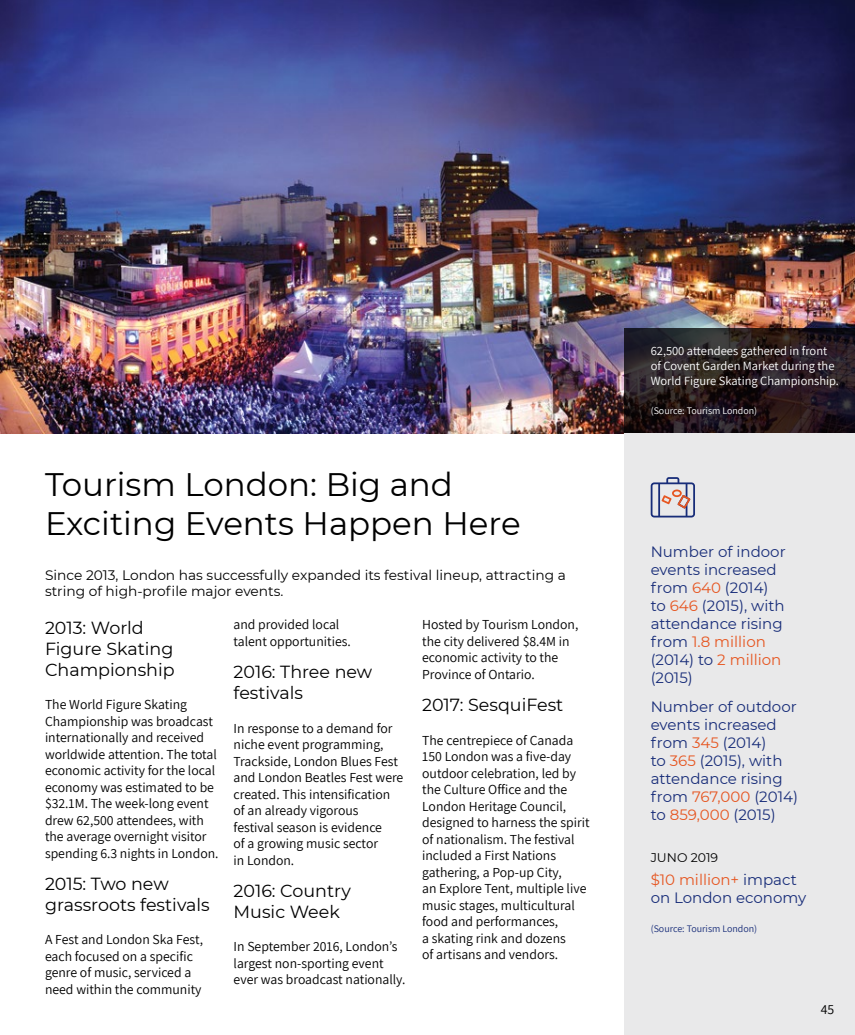
<style>
.page{position:relative;width:855px;height:1035px;background:#fff}
.page>*{position:absolute;margin:0;border:0;box-sizing:border-box;transform-origin:0 0}
.Large_Section_Header{font:32.5px/38.8px "Montserrat";color:#000}
.Section_Header{font:17.5px/21px "Montserrat";color:#000}
.Stats{font:15px/18px "Montserrat";color:#182d79}
.Body{font:13.75px/16.5px "Assistant";color:#000}
.Intro_Paragraph{font:13.75px/16.5px "Montserrat";color:#000}
.t1{font:12.5px/15px "Assistant";color:#fff}
.Sidebar_Header{font:12.5px "Montserrat";color:#000}
.t2{font:10px "Assistant";color:#fff}
.t3{font:10px "Assistant";color:#182d79}
.s1{color:#e65621}
</style>
<div class="page">
<img style="left:0;top:0;width:855px;height:434px">
<svg style="left:625px;top:328px;width:230px;height:106px;background:#271d21"></svg>
<div style="left:625px;top:434px;width:230px;height:601px;background:#e9e9ea"></div>
<svg style="left:651px;top:477px;width:44px;height:41px"></svg>
<h1 class="Large_Section_Header" style="left:45px;top:464px;width:477px">Tourism London: Big and<br>Exciting Events Happen Here</h1>
<p class="Intro_Paragraph" style="left:45px;top:566px;width:522px">Since 2013, London has successfully expanded its festival lineup, attracting a string of high-profile major events.</p>
<h2 class="Section_Header" style="left:45px;top:617px;width:131px">2013: World<br>Figure Skating<br>Championship</h2>
<p class="Body" style="left:45px;top:696px;width:175px">The World Figure Skating<br>Championship was broadcast internationally and received worldwide attention. The total economic activity for the local economy was estimated to be $32.1M. The week-long event drew 62,500 attendees, with the average overnight visitor spending 6.3 nights in London.</p>
<h2 class="Section_Header" style="left:45px;top:873px;width:166px">2015: Two new grassroots festivals</h2>
<p class="Body" style="left:45px;top:931px;width:160px">A Fest and London Ska Fest, each focused on a specific genre of music, serviced a need within the community</p>
<p class="Body" style="left:234px;top:616px;width:119px">and provided local talent opportunities.</p>
<h2 class="Section_Header" style="left:234px;top:661px;width:140px">2016: Three new festivals</h2>
<p class="Body" style="left:234px;top:719px;width:171px">In response to a demand for niche event programming,<br>Trackside, London Blues Fest and London Beatles Fest were created. This intensification of an already vigorous<br>festival season is evidence<br>of a growing music sector<br>in London.</p>
<h2 class="Section_Header" style="left:234px;top:880px;width:119px">2016: Country<br>Music Week</h2>
<p class="Body" style="left:234px;top:938px;width:173px">In September 2016, London’s largest non-sporting event ever was broadcast nationally.</p>
<p class="Body" style="left:422px;top:616px;width:158px">Hosted by Tourism London, the city delivered $8.4M in economic activity to the<br>Province of Ontario.</p>
<h2 class="Section_Header" style="left:422px;top:694px;width:143px">2017: SesquiFest</h2>
<p class="Body" style="left:422px;top:731px;width:169px">The centrepiece of Canada<br>150 London was a five-day outdoor celebration, led by the Culture Office and the<br>London Heritage Council, designed to harness the spirit of nationalism. The festival included a First Nations gathering, a Pop-up City,<br>an Explore Tent, multiple live music stages, multicultural food and performances,<br>a skating rink and dozens<br>of artisans and vendors.</p>
<p class="t1" style="left:651px;top:343px;width:190px">62,500 attendees gathered in front of Covent Garden Market during the<br>World Figure Skating Championship.</p>
<p class="t2" style="left:651px;top:404px;width:108px">(Source: Tourism London)</p>
<p class="Stats" style="left:651px;top:542px;width:137px">Number of indoor events increased from <span class="s1">640</span> (2014) to <span class="s1">646</span> (2015), with attendance rising from <span class="s1">1.8 million </span>(2014) to <span class="s1">2 million </span>(2015)</p>
<p class="Stats" style="left:651px;top:698px;width:149px">Number of outdoor events increased from <span class="s1">345</span> (2014)<br>to <span class="s1">365</span> (2015), with attendance rising from <span class="s1">767,000</span> (2014) to <span class="s1">859,000</span> (2015)</p>
<h3 class="Sidebar_Header" style="left:651px;top:849px;width:69px">JUNO 2019</h3>
<p class="Stats" style="left:651px;top:870px;width:157px"><span class="s1">$10 million+</span> impact on London economy</p>
<p class="t3" style="left:651px;top:922px;width:108px">(Source: Tourism London)</p>
<p class="Body" style="left:821px;top:1000px;width:15px">45</p>
</div>
